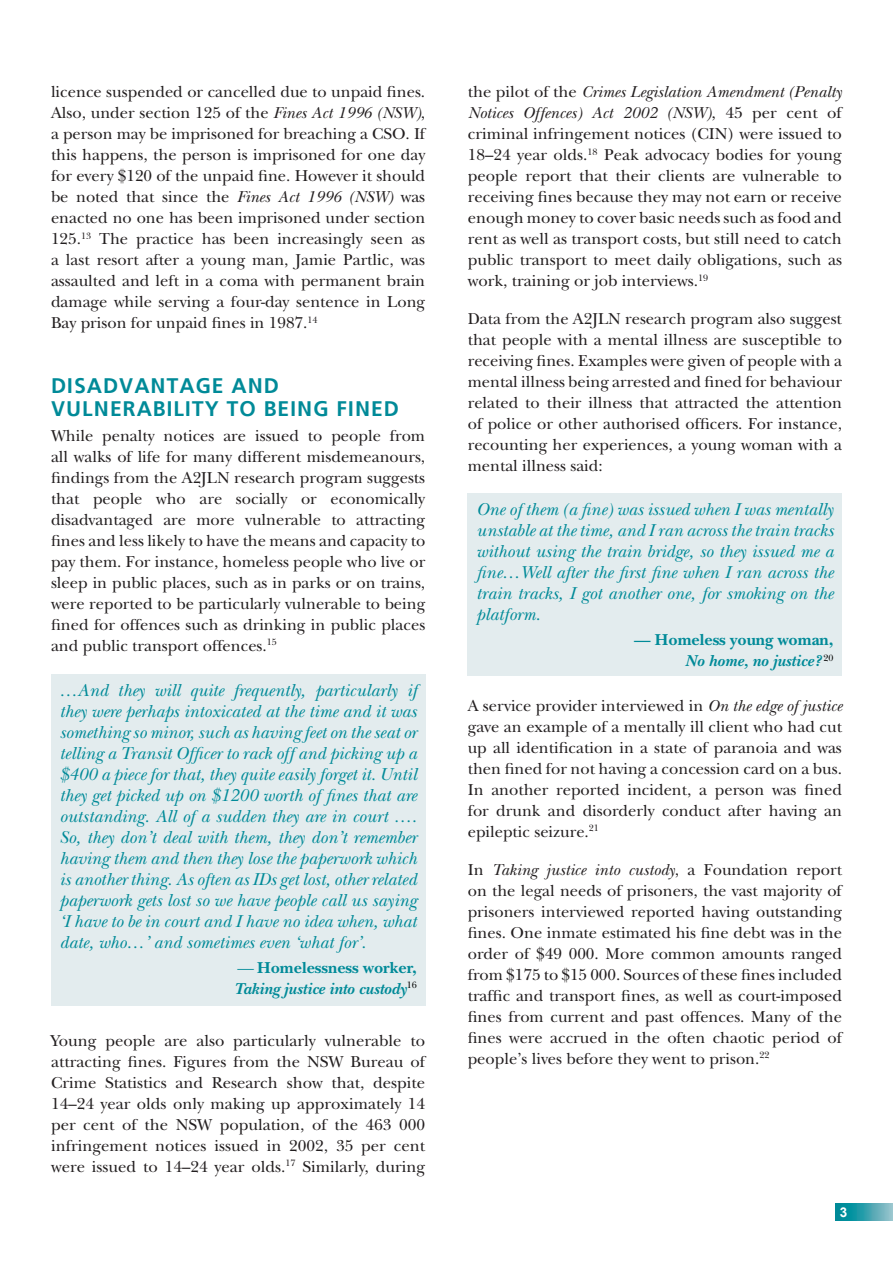
<style>
.page{position:relative;width:893px;height:1263px;background:#fff}
.page>*{position:absolute;margin:0;border:0;box-sizing:border-box;transform-origin:0 0}
.t1{font:700 21px/22.5px "Frutiger Linotype";letter-spacing:.05em;color:#008a98}
.t2{font:italic 18px/21px "New Baskerville";color:#008a98;text-align:justify}
.t3{font:16.5px/21px "New Baskerville";color:#231f20;text-align:justify}
.t4{font:italic 700 16.5px/21px "New Baskerville";color:#008a98}
.t5{font:700 16.5px/21px "New Baskerville";color:#008a98;text-align:right}
.t6{font:700 13.5px "Arial";color:#fff}
.s1{font-style:italic}
.s2{font-weight:400}
.s3{font-style:normal}
</style>
<div class="page">
<svg style="left:836px;top:1203px;width:57px;height:17px"></svg>
<div style="left:51px;top:674px;width:374px;height:332px;background:#e3ecee"></div>
<div style="left:468px;top:493px;width:374px;height:183px;background:#e3ecee"></div>
<p class="t3" style="left:51px;top:81px;width:376px">licence suspended or cancelled due to unpaid fines.<br>Also, under section 125 of the <span class="s1">Fines Act 1996 (NSW)</span>, a person may be imprisoned for breaching a CSO. If this happens, the person is imprisoned for one day for every $120 of the unpaid fine. However it should be noted that since the <span class="s1">Fines Act 1996 (NSW)</span> was enacted no one has been imprisoned under section 125.<sup>13</sup> The practice has been increasingly seen as a last resort after a young man, Jamie Partlic, was assaulted and left in a coma with permanent brain damage while serving a four-day sentence in Long Bay prison for unpaid fines in 1987.<sup>14</sup></p>
<p class="t1" style="left:51px;top:374px;width:350px">DISADVANTAGE AND<br>VULNERABILITY TO BEING FINED</p>
<p class="t3" style="left:51px;top:425px;width:376px">While penalty notices are issued to people from all walks of life for many different misdemeanours, findings from the A2JLN research program suggests that people who are socially or economically disadvantaged are more vulnerable to attracting fines and less likely to have the means and capacity to pay them. For instance, homeless people who live or sleep in public places, such as in parks or on trains, were reported to be particularly vulnerable to being fined for offences such as drinking in public places and public transport offences.<sup>15</sup></p>
<p class="t2" style="left:60px;top:679px;width:359px">…And they will quite frequently, particularly if they were perhaps intoxicated at the time and it was something so minor, such as having feet on the seat or telling a Transit Officer to rack off and picking up a $400 a piece for that, they quite easily forget it. Until they get picked up on $1200 worth of fines that are outstanding. All of a sudden they are in court ….<br>So, they don’t deal with them, they don’t remember having them and then they lose the paperwork which is another thing. As often as IDs get lost, other related paperwork gets lost so we have people call us saying ‘I have to be in court and I have no idea when, what date, who…’ and sometimes even ‘what for’.</p>
<p class="t4" style="left:234px;top:957px;width:184px"><span class="s2">—</span> <span class="s3">Homelessness worker,<br></span>Taking justice into custody<sup>16</sup></p>
<p class="t3" style="left:51px;top:1030px;width:376px">Young people are also particularly vulnerable to attracting fines. Figures from the NSW Bureau of Crime Statistics and Research show that, despite 14–24 year olds only making up approximately 14 per cent of the NSW population, of the 463 000 infringement notices issued in 2002, 35 per cent were issued to 14–24 year olds.<sup>17</sup> Similarly, during</p>
<p class="t3" style="left:468px;top:81px;width:376px">the pilot of the <span class="s1">Crimes Legislation Amendment (Penalty Notices Offences) Act 2002 (NSW)</span>, 45 per cent of criminal infringement notices (CIN) were issued to 18–24 year olds.<sup>18</sup> Peak advocacy bodies for young people report that their clients are vulnerable to receiving fines because they may not earn or receive enough money to cover basic needs such as food and rent as well as transport costs, but still need to catch public transport to meet daily obligations, such as work, training or job interviews.<sup>19</sup></p>
<p class="t3" style="left:468px;top:308px;width:376px">Data from the A2JLN research program also suggest that people with a mental illness are susceptible to receiving fines. Examples were given of people with a mental illness being arrested and fined for behaviour related to their illness that attracted the attention of police or other authorised officers. For instance, recounting her experiences, a young woman with a mental illness said:</p>
<p class="t2" style="left:476px;top:499px;width:359px">One of them (a fine) was issued when I was mentally unstable at the time, and I ran across the train tracks without using the train bridge, so they issued me a fine…Well after the first fine when I ran across the train tracks, I got another one, for smoking on the platform.</p>
<p class="t5" style="left:634px;top:629px;width:201px">— Homeless young woman,<br><span class="s1">No home, no justice?</span> <sup>20</sup></p>
<p class="t3" style="left:468px;top:695px;width:376px">A service provider interviewed in <span class="s1">On the edge of justice </span>gave an example of a mentally ill client who had cut up all identification in a state of paranoia and was then fined for not having a concession card on a bus.<br>In another reported incident, a person was fined for drunk and disorderly conduct after having an epileptic seizure.<sup>21</sup></p>
<p class="t3" style="left:468px;top:859px;width:376px">In <span class="s1">Taking justice into custody</span>, a Foundation report on the legal needs of prisoners, the vast majority of prisoners interviewed reported having outstanding fines. One inmate estimated his fine debt was in the order of $49 000. More common amounts ranged from $175 to $15 000. Sources of these fines included traffic and transport fines, as well as court-imposed fines from current and past offences. Many of the fines were accrued in the often chaotic period of people’s lives before they went to prison.<sup>22</sup></p>
<p class="t6" style="left:840px;top:1203px;width:9px">3</p>
</div>
